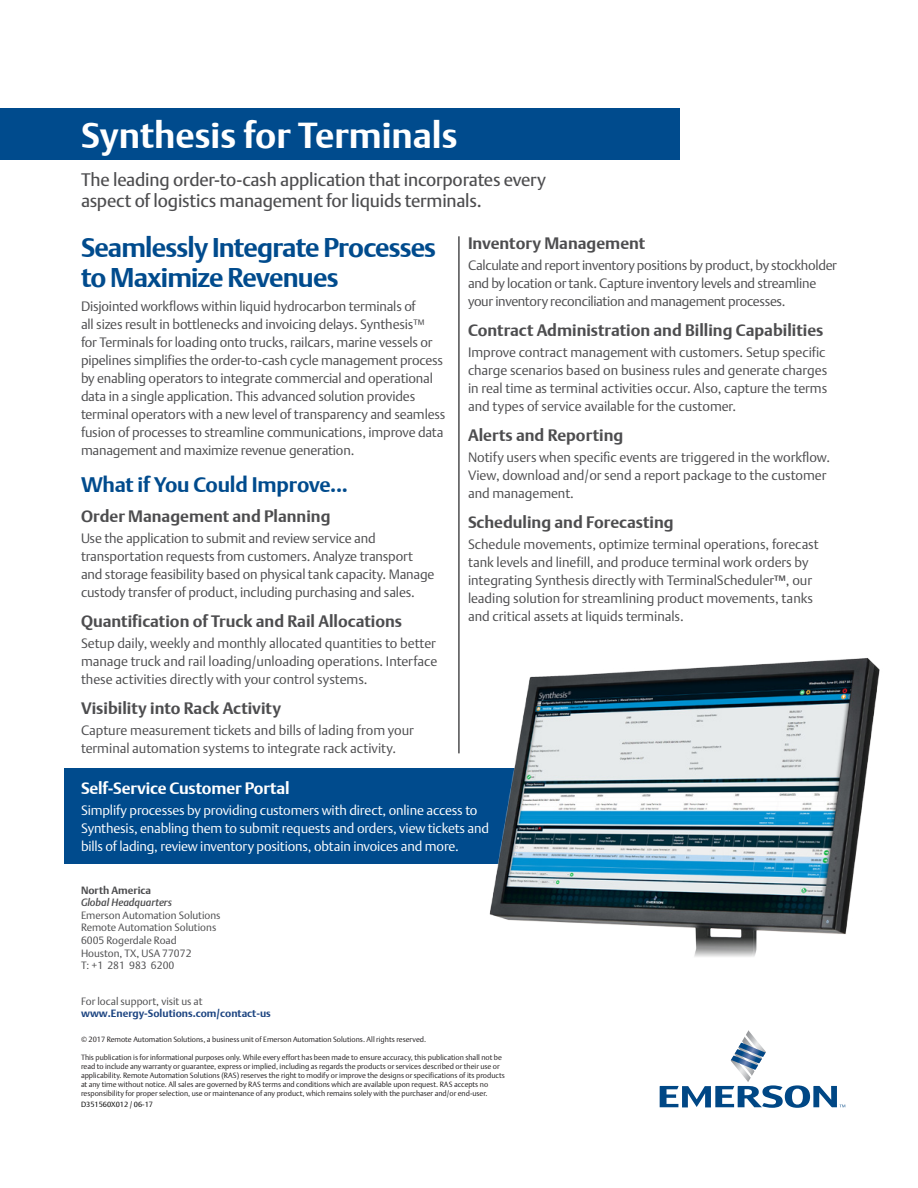
<style>
.page{position:relative;width:918px;height:1188px;background:#fff}
.page>*{position:absolute;margin:0;border:0;box-sizing:border-box;transform-origin:0 0}
.t1{font:700 36px "DTL Argo T";color:#fff}
.t2{font:700 27px/30px "DTL Argo T";letter-spacing:-.03em;color:#004b8d}
.t3{font:700 21px "DTL Argo T";letter-spacing:-.01em;color:#004b8d}
.t4{font:18px/21.6px "DTL Argo ST";letter-spacing:-.01em;color:#4d4d4f}
.t5{font:700 16.5px "DTL Argo T";color:#4d4d4f}
.t6{font:700 16.5px "DTL Argo T";letter-spacing:-.01em;color:#fff}
.t7{font:300 13.5px/18px "DTL Argo ST";letter-spacing:-.01em;color:#4d4d4f}
.t8{font:300 13.5px/18px "DTL Argo ST";letter-spacing:-.01em;color:#fff}
.t9{font:10.5px/12.6px "DTL Argo T Light";color:#4d4d4f}
.t10{font:700 10.5px "DTL Argo T";color:#1c4481}
.t11{font:300 10.5px "DTL Argo T";color:#4d4d4f}
.t12{font:italic 500 10.5px "DTL Argo ST";letter-spacing:-.005em;color:#4d4d4f}
.t13{font:700 10.5px "DTL Argo T";color:#4d4d4f}
.t14{font:7.5px/9px "DTL Argo T Light";color:#231f20}
.t15{font:7.5px "DTL Argo T Light";color:#000}
.s1{font-family:"DTL Argo T";font-weight:500}
</style>
<div class="page">
<div style="left:65px;top:769px;width:752px;height:95px;background:#004b8d"></div>
<svg style="left:660px;top:1030px;width:185px;height:78px"></svg>
<div style="left:0;top:108px;width:679px;height:52px;background:#004b8d"></div>
<img style="left:477px;top:658px;width:403px;height:279px">
<svg style="left:694px;top:937px;width:63px;height:20px"></svg>
<hr style="left:458px;top:236px;width:2px;height:517px;background:#4d4d4f">
<h1 class="t1" style="left:81px;top:114px;width:378px">Synthesis for Terminals</h1>
<h3 class="t4" style="left:81px;top:168px;width:467px">The leading order-to-cash application that incorporates every aspect of logistics management for liquids terminals.</h3>
<h2 class="t2" style="left:81px;top:232px;width:357px">Seamlessly Integrate Processes to Maximize Revenues</h2>
<p class="t7" style="left:81px;top:297px;width:366px">Disjointed workflows within liquid hydrocarbon terminals of<br>all sizes result in bottlenecks and invoicing delays. Synthesis™<br>for Terminals for loading onto trucks, railcars, marine vessels or pipelines simplifies the order-to-cash cycle management process by enabling operators to integrate commercial and operational data in a single application. This advanced solution provides terminal operators with a new level of transparency and seamless fusion of processes to streamline communications, improve data management and maximize revenue generation.</p>
<h3 class="t3" style="left:81px;top:473px;width:269px">What if You Could Improve...</h3>
<p class="t5" style="left:81px;top:507px;width:251px">Order Management and Planning</p>
<p class="t7" style="left:81px;top:530px;width:355px">Use the application to submit and review service and transportation requests from customers. Analyze transport and storage feasibility based on physical tank capacity. Manage custody transfer of product, including purchasing and sales.</p>
<p class="t5" style="left:81px;top:612px;width:323px">Quantification of Truck and Rail Allocations</p>
<p class="t7" style="left:81px;top:635px;width:358px;text-align:justify">Setup daily, weekly and monthly allocated quantities to better manage truck and rail loading/unloading operations. Interface these activities directly with your control systems.</p>
<p class="t5" style="left:81px;top:699px;width:202px">Visibility into Rack Activity</p>
<p class="t7" style="left:81px;top:722px;width:334px">Capture measurement tickets and bills of lading from your terminal automation systems to integrate rack activity.</p>
<p class="t5" style="left:468px;top:233px;width:179px">Inventory Management</p>
<p class="t7" style="left:468px;top:256px;width:370px">Calculate and report inventory positions by product, by stockholder and by location or tank. Capture inventory levels and streamline your inventory reconciliation and management processes.</p>
<p class="t5" style="left:468px;top:320px;width:357px">Contract Administration and Billing Capabilities</p>
<p class="t7" style="left:468px;top:343px;width:361px">Improve contract management with customers. Setup specific charge scenarios based on business rules and generate charges in real time as terminal activities occur. Also, capture the terms and types of service available for the customer.</p>
<p class="t5" style="left:468px;top:425px;width:157px">Alerts and Reporting</p>
<p class="t7" style="left:468px;top:448px;width:364px">Notify users when specific events are triggered in the workflow.<br>View, download and/or send a report package to the customer and management.</p>
<p class="t5" style="left:468px;top:512px;width:207px">Scheduling and Forecasting</p>
<p class="t7" style="left:468px;top:535px;width:352px">Schedule movements, optimize terminal operations, forecast tank levels and linefill, and produce terminal work orders by integrating Synthesis directly with TerminalScheduler<span class="s1">™</span>, our leading solution for streamlining product movements, tanks and critical assets at liquids terminals.</p>
<p class="t6" style="left:81px;top:779px;width:210px">Self-Service Customer Portal</p>
<p class="t8" style="left:81px;top:801px;width:410px">Simplify processes by providing customers with direct, online access to<br>Synthesis, enabling them to submit requests and orders, view tickets and bills of lading, review inventory positions, obtain invoices and more.</p>
<p class="t13" style="left:81px;top:884px;width:72px">North America</p>
<p class="t12" style="left:81px;top:896px;width:93px">Global Headquarters</p>
<p class="t9" style="left:81px;top:909px;width:141px">Emerson Automation Solutions<br>Remote Automation Solutions<br>6005 Rogerdale Road<br>Houston, TX, USA 77072<br>T: +1 281 983 6200</p>
<p class="t11" style="left:81px;top:995px;width:123px">For local support, visit us at</p>
<p class="t10" style="left:81px;top:1007px;width:191px">www.Energy-Solutions.com/contact-us</p>
<p class="t14" style="left:81px;top:1035px;width:347px">© 2017 Remote Automation Solutions, a business unit of Emerson Automation Solutions. All rights reserved.</p>
<p class="t14" style="left:81px;top:1053px;width:426px">This publication is for informational purposes only. While every effort has been made to ensure accuracy, this publication shall not be read to include any warranty or guarantee, express or implied, including as regards the products or services described or their use or applicability. Remote Automation Solutions (RAS) reserves the right to modify or improve the designs or specifications of its products at any time without notice. All sales are governed by RAS terms and conditions which are available upon request. RAS accepts no responsibility for proper selection, use or maintenance of any product, which remains solely with the purchaser and/or end-user.</p>
<p class="t15" style="left:81px;top:1100px;width:74px">D351560X012 / 06-17</p>
</div>
